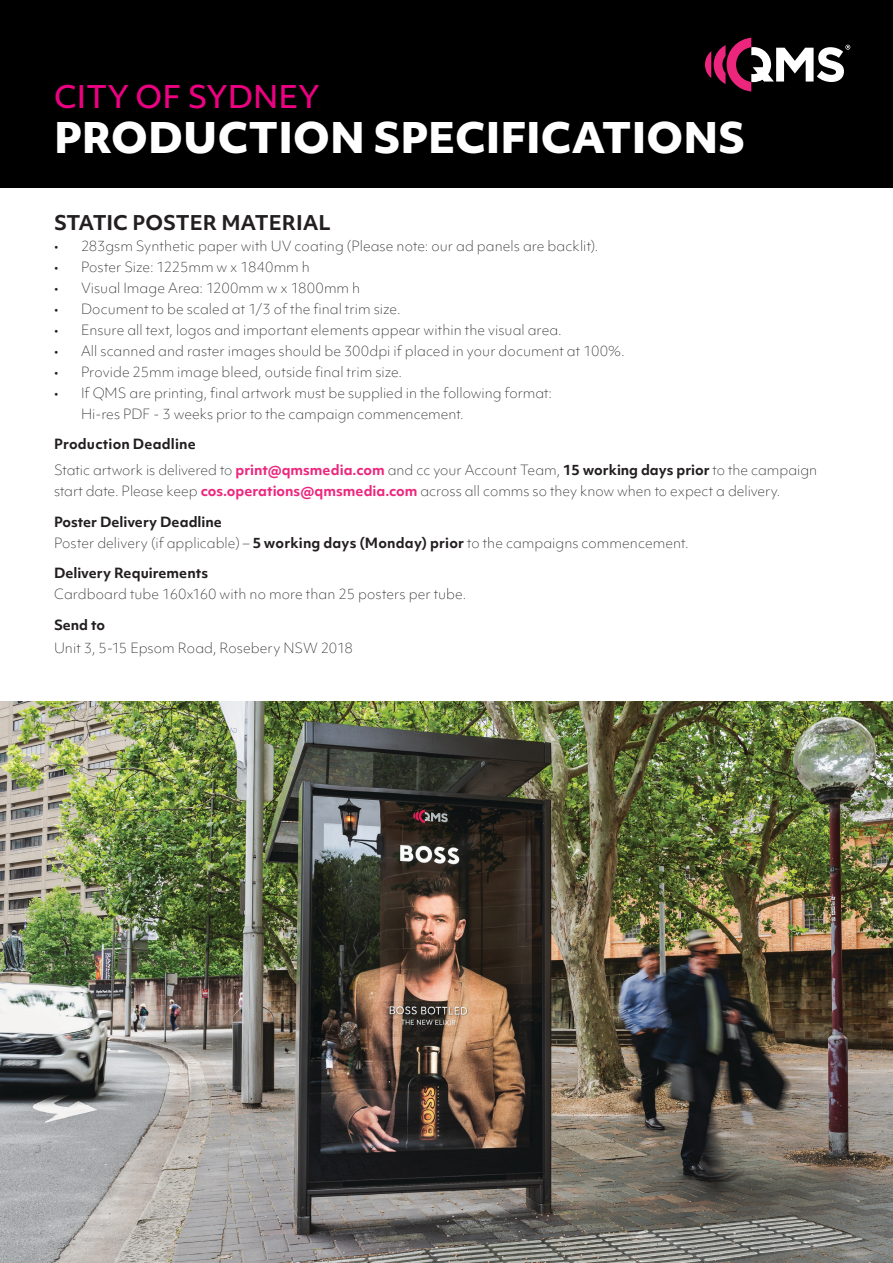
<style>
.page{position:relative;width:893px;height:1263px;background:#fff}
.page>*{position:absolute;margin:0;border:0;box-sizing:border-box;transform-origin:0 0}
.t1{font:800 40.5px "Objektiv Mk 1";color:#fff}
.t2{font:500 30px "Objektiv Mk 1";color:#ed0081}
.t3{font:700 19.5px "Objektiv Mk 1";color:#231f20}
.t4{font:100 13.5px/21px "Objektiv Mk 1";color:#231f20}
.t5{font:700 13.5px "Objektiv Mk 1";color:#231f20}
.s1{font-weight:700;color:#ed267d}
.s2{font-weight:700}
</style>
<div class="page">
<div style="left:0;top:0;width:893px;height:187px;background:#000001"></div>
<svg style="left:705px;top:38px;width:145px;height:53px"></svg>
<img style="left:0;top:702px;width:893px;height:561px">
<h1 class="t2" style="left:54px;top:76px;width:267px">CITY OF SYDNEY</h1>
<h1 class="t1" style="left:54px;top:109px;width:693px">PRODUCTION SPECIFICATIONS</h1>
<h2 class="t3" style="left:54px;top:209px;width:278px">STATIC POSTER MATERIAL</h2>
<p class="t4" style="left:54px;top:235px;width:546px">• 283gsm Synthetic paper with UV coating (Please note: our ad panels are backlit).</p>
<p class="t4" style="left:54px;top:256px;width:257px">• Poster Size: 1225mm w x 1840mm h</p>
<p class="t4" style="left:54px;top:277px;width:308px">• Visual Image Area: 1200mm w x 1800mm h</p>
<p class="t4" style="left:54px;top:298px;width:348px">• Document to be scaled at 1/3 of the final trim size.</p>
<p class="t4" style="left:54px;top:319px;width:509px">• Ensure all text, logos and important elements appear within the visual area.</p>
<p class="t4" style="left:54px;top:340px;width:572px">• All scanned and raster images should be 300dpi if placed in your document at 100%.</p>
<p class="t4" style="left:54px;top:361px;width:350px">• Provide 25mm image bleed, outside final trim size.</p>
<p class="t4" style="left:81px;top:382px;width:473px;text-indent:-27px">• If QMS are printing, final artwork must be supplied in the following format:<br>Hi-res PDF - 3 weeks prior to the campaign commencement.</p>
<p class="t5" style="left:54px;top:434px;width:143px">Production Deadline</p>
<h3 class="t4" style="left:54px;top:460px;width:765px">Static artwork is delivered to <span class="s1">print@qmsmedia.com</span> and cc your Account Team, <span class="s2">15 working days prior</span> to the campaign start date. Please keep <span class="s1">cos.operations@qmsmedia.com</span> across all comms so they know when to expect a delivery.</h3>
<h3 class="t5" style="left:54px;top:513px;width:169px">Poster Delivery Deadline</h3>
<p class="t4" style="left:54px;top:533px;width:636px">Poster delivery (if applicable) – <span class="s2">5 working days (Monday) prior</span> to the campaigns commencement.</p>
<p class="t5" style="left:54px;top:564px;width:156px">Delivery Requirements</p>
<p class="t4" style="left:54px;top:584px;width:414px">Cardboard tube 160x160 with no more than 25 posters per tube.</p>
<h3 class="t5" style="left:54px;top:616px;width:53px">Send to</h3>
<p class="t4" style="left:54px;top:637px;width:300px">Unit 3, 5-15 Epsom Road, Rosebery NSW 2018</p>
</div>
